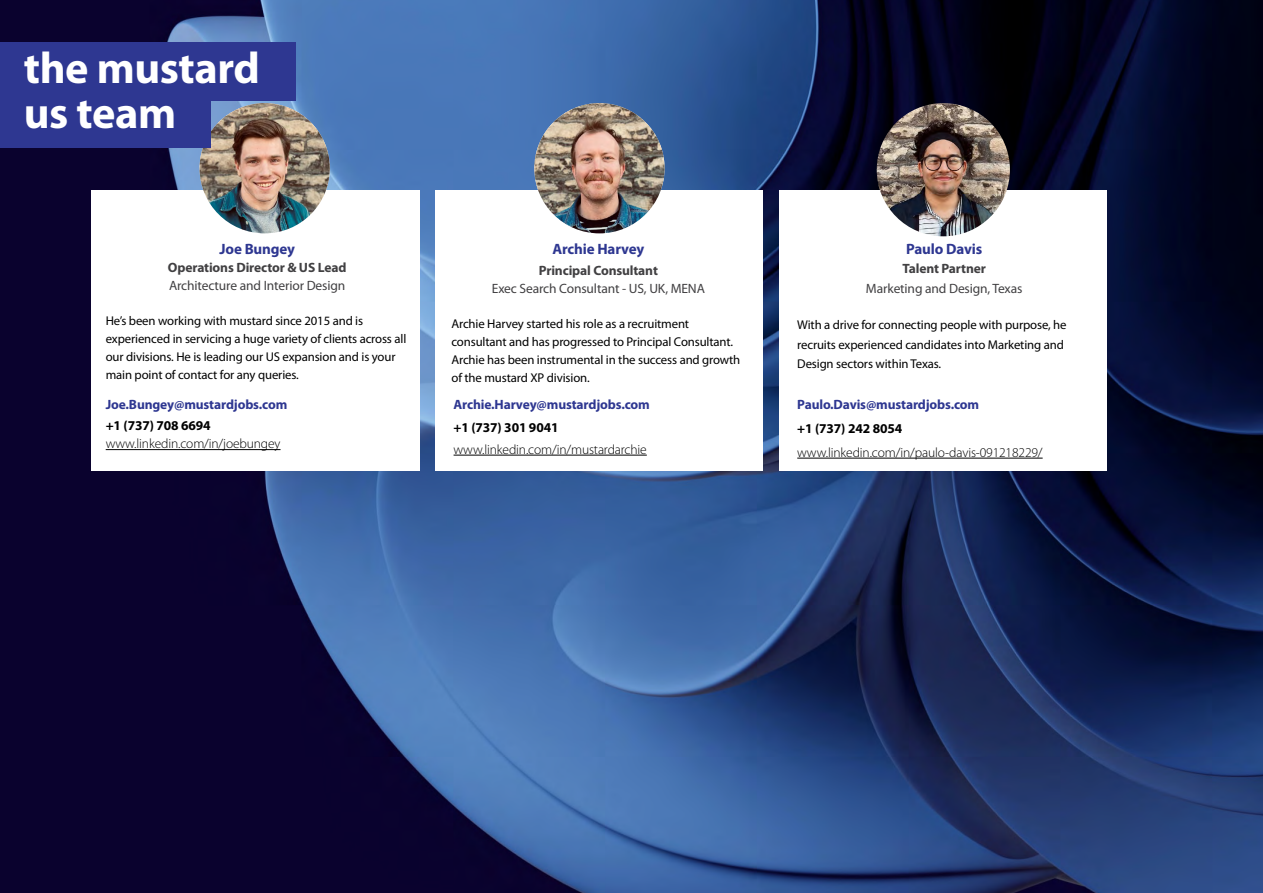
<style>
.page{position:relative;width:1263px;height:893px;background:#fff}
.page>*{position:absolute;margin:0;border:0;box-sizing:border-box;transform-origin:0 0}
.t1{font:700 44.25px/44.2px "Myriad Pro";letter-spacing:-.01em;color:#fff}
.t2{font:700 15px "Myriad Pro";letter-spacing:-.01em;color:#2e3791}
.t3{font:300 13.5px "Myriad Pro";letter-spacing:-.01em;color:#000}
.t4{font:13.5px "Myriad Pro";letter-spacing:-.01em;color:#414042}
.t5{font:700 13.5px "Myriad Pro";letter-spacing:-.01em;color:#2e3791}
.t6{font:700 13.5px "Myriad Pro";letter-spacing:-.01em;color:#414042}
.t7{font:700 13.5px "Myriad Pro";letter-spacing:-.01em;color:#000}
.t8{font:12.75px/18px "Myriad Pro";letter-spacing:-.01em;color:#000}
</style>
<div class="page">
<img style="left:0;top:0;width:1263px;height:893px">
<div style="left:436px;top:191px;width:327px;height:280px;background:#fff"></div>
<img style="left:534px;top:103px;width:131px;height:130px;border-radius:65px">
<hr style="left:454px;top:455px;width:193px;height:1px;background:#000">
<div style="left:780px;top:191px;width:327px;height:280px;background:#fff"></div>
<img style="left:877px;top:103px;width:133px;height:133px;border-radius:67px">
<hr style="left:797px;top:458px;width:246px;height:1px;background:#000">
<div style="left:91px;top:191px;width:329px;height:280px;background:#fff"></div>
<img style="left:200px;top:103px;width:130px;height:130px;border-radius:65px">
<hr style="left:106px;top:449px;width:175px;height:1px;background:#000">
<div style="left:0;top:43px;width:296px;height:58px;background:#2e3791"></div>
<div style="left:0;top:89px;width:210px;height:58px;background:#2e3791"></div>
<h1 class="t1" style="left:24px;top:45px;width:237px">the mustard us team</h1>
<p class="t2" style="left:219px;top:239px;width:77px">Joe Bungey</p>
<p class="t6" style="left:168px;top:259px;width:180px">Operations Director &amp; US Lead</p>
<p class="t4" style="left:169px;top:277px;width:178px">Architecture and Interior Design</p>
<p class="t8" style="left:106px;top:312px;width:302px">He’s been working with mustard since 2015 and is experienced in servicing a huge variety of clients across all our divisions. He is leading our US expansion and is your main point of contact for any queries.</p>
<p class="t5" style="left:106px;top:396px;width:183px">Joe.Bungey@mustardjobs.com</p>
<p class="t7" style="left:106px;top:417px;width:106px">+1 (737) 708 6694</p>
<p class="t3" style="left:106px;top:436px;width:176px">www.linkedin.com/in/joebungey</p>
<p class="t2" style="left:552px;top:239px;width:93px">Archie Harvey</p>
<p class="t6" style="left:539px;top:261px;width:121px">Principal Consultant</p>
<p class="t4" style="left:492px;top:280px;width:215px">Exec Search Consultant - US, UK, MENA</p>
<p class="t8" style="left:451px;top:314px;width:290px">Archie Harvey started his role as a recruitment consultant and has progressed to Principal Consultant.<br>Archie has been instrumental in the success and growth of the mustard XP division.</p>
<p class="t5" style="left:454px;top:396px;width:198px">Archie.Harvey@mustardjobs.com</p>
<p class="t7" style="left:454px;top:418px;width:106px">+1 (737) 301 9041</p>
<p class="t3" style="left:454px;top:442px;width:195px">www.linkedin.com/in/mustardarchie</p>
<p class="t2" style="left:906px;top:239px;width:78px">Paulo Davis</p>
<p class="t6" style="left:902px;top:260px;width:85px">Talent Partner</p>
<p class="t4" style="left:866px;top:280px;width:158px">Marketing and Design, Texas</p>
<p class="t8" style="left:797px;top:315px;width:271px;line-height:19.5px">With a drive for connecting people with purpose, he recruits experienced candidates into Marketing and<br>Design sectors within Texas.</p>
<p class="t5" style="left:797px;top:396px;width:183px">Paulo.Davis@mustardjobs.com</p>
<p class="t7" style="left:797px;top:420px;width:106px">+1 (737) 242 8054</p>
<p class="t3" style="left:797px;top:445px;width:247px">www.linkedin.com/in/paulo-davis-091218229/</p>
</div>
